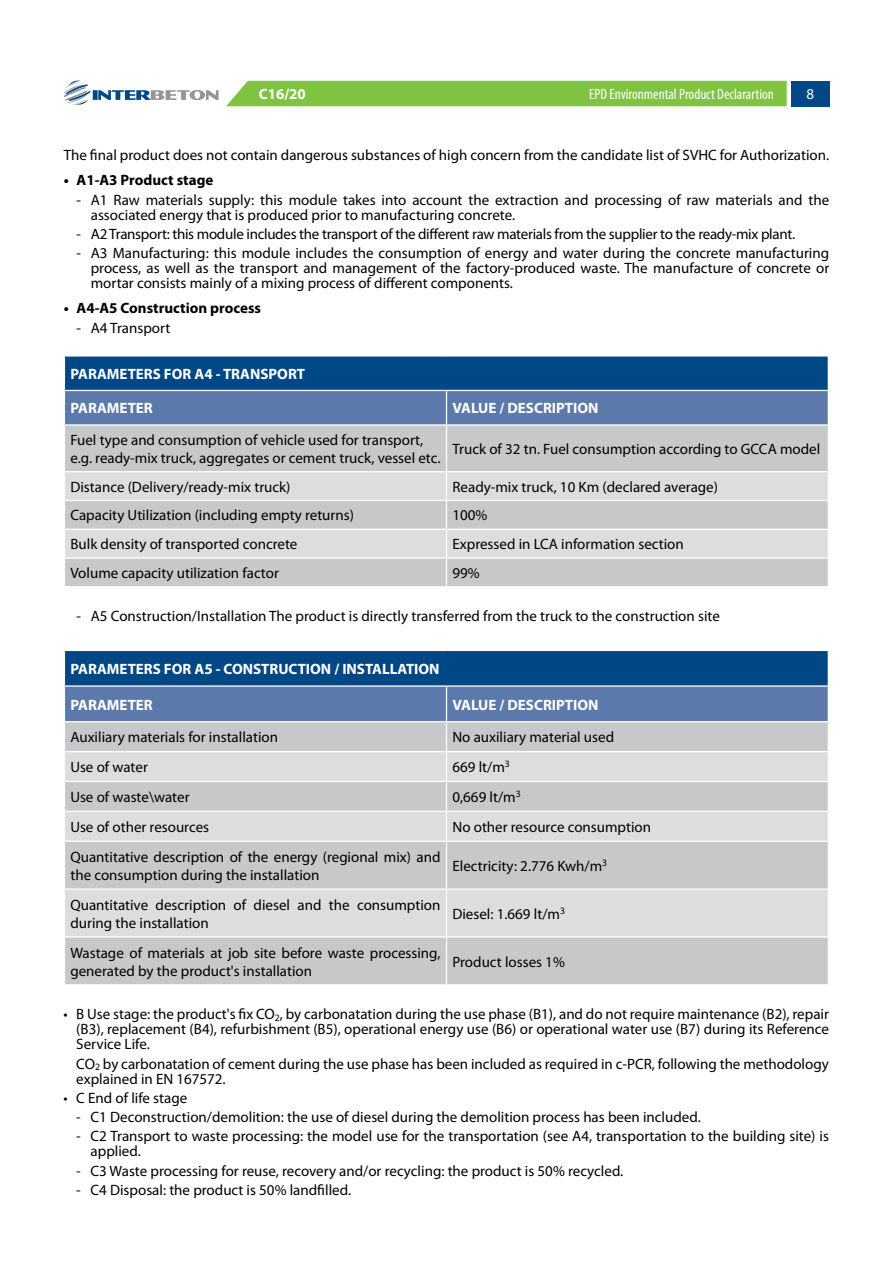
<style>
.page{position:relative;width:893px;height:1263px;background:#fff}
.page>*{position:absolute;margin:0;border:0;box-sizing:border-box;transform-origin:0 0}
.t1{font:15px/15px "Myriad Pro";color:#000}
.t2{font:700 15px "Myriad Pro";color:#fff}
.t3{font:15px "Myriad Pro";letter-spacing:-.02em;color:#000}
.t4{font:700 15px "Myriad Pro";color:#000}
.t5{font:condensed 15px "Myriad Pro";color:#fff}
.t6{font:15px "Myriad Pro";color:#fff}
</style>
<div class="page">
<div style="left:226px;top:81px;width:561px;height:25px;background:#80c342"></div>
<div style="left:791px;top:81px;width:38px;height:25px;background:#004785"></div>
<svg style="left:64px;top:80px;width:155px;height:25px"></svg>
<div style="left:64px;top:356px;width:764px;height:34px;background:#004785"></div>
<div style="left:65px;top:391px;width:763px;height:33px;background:#5c79ab"></div>
<div style="left:65px;top:426px;width:763px;height:160px;background:#c7c8ca"></div>
<svg style="left:65px;top:472px;width:763px;height:85px;background:#d5d6d7"></svg>
<hr style="left:64px;top:500px;width:382px;height:1px;background:#fff">
<hr style="left:446px;top:500px;width:383px;height:1px;background:#fff">
<hr style="left:64px;top:529px;width:382px;height:1px;background:#fff">
<hr style="left:446px;top:529px;width:383px;height:1px;background:#fff">
<hr style="left:64px;top:557px;width:382px;height:2px;background:#fff">
<hr style="left:446px;top:557px;width:383px;height:2px;background:#fff">
<svg style="left:446px;top:472px;width:1px;height:114px"></svg>
<hr style="left:64px;top:355px;width:382px;height:2px;background:#fff">
<hr style="left:64px;top:357px;width:1px;height:33px;background:#fff">
<hr style="left:446px;top:355px;width:383px;height:2px;background:#fff">
<hr style="left:64px;top:471px;width:382px;height:1px;background:#fff">
<hr style="left:446px;top:391px;width:1px;height:33px;background:#fff">
<hr style="left:446px;top:426px;width:1px;height:45px;background:#fff">
<hr style="left:446px;top:471px;width:383px;height:1px;background:#fff">
<div style="left:64px;top:650px;width:764px;height:36px;background:#004785"></div>
<div style="left:65px;top:938px;width:763px;height:46px;background:#c7c8ca"></div>
<svg style="left:65px;top:842px;width:763px;height:94px;background:#d1d2d4"></svg>
<hr style="left:64px;top:650px;width:382px;height:1px;background:#fff">
<hr style="left:64px;top:651px;width:1px;height:34px;background:#fff">
<hr style="left:446px;top:650px;width:383px;height:1px;background:#fff">
<hr style="left:64px;top:685px;width:382px;height:2px;background:#fff">
<hr style="left:446px;top:685px;width:383px;height:2px;background:#fff">
<hr style="left:446px;top:842px;width:1px;height:46px;background:#fff">
<hr style="left:446px;top:938px;width:1px;height:46px;background:#fff">
<svg style="left:64px;top:686px;width:765px;height:154px;background:#b9c0cc"></svg>
<hr style="left:64px;top:888px;width:382px;height:2px;background:#fff">
<hr style="left:446px;top:888px;width:383px;height:2px;background:#fff">
<hr style="left:446px;top:890px;width:1px;height:46px;background:#fff">
<p class="t2" style="left:259px;top:84px;width:49px">C16/20</p>
<p class="t5" style="left:589px;top:85px;width:186px">EPD Environmental Product Declarartion</p>
<p class="t6" style="left:806px;top:85px;width:9px">8</p>
<p class="t1" style="left:64px;top:147px;width:767px">The final product does not contain dangerous substances of high concern from the candidate list of SVHC for Authorization.</p>
<p class="t4" style="left:64px;top:170px;width:151px">• A1-A3 Product stage</p>
<p class="t1" style="left:91px;top:192px;width:740px;text-indent:-14px">- A1 Raw materials supply: this module takes into account the extraction and processing of raw materials and the associated energy that is produced prior to manufacturing concrete.</p>
<p class="t3" style="left:77px;top:225px;width:720px">- A2 Transport: this module includes the transport of the different raw materials from the supplier to the ready-mix plant.</p>
<p class="t1" style="left:91px;top:245px;width:740px;text-align:justify;text-indent:-14px">- A3 Manufacturing: this module includes the consumption of energy and water during the concrete manufacturing process, as well as the transport and management of the factory-produced waste. The manufacture of concrete or mortar consists mainly of a mixing process of different components.</p>
<p class="t4" style="left:64px;top:298px;width:199px">• A4-A5 Construction process</p>
<p class="t1" style="left:77px;top:320px;width:95px">- A4 Transport</p>
<p class="t2" style="left:70px;top:364px;width:236px">PARAMETERS FOR Α4 - TRANSPORT</p>
<p class="t2" style="left:70px;top:398px;width:84px">PARAMETER</p>
<p class="t2" style="left:452px;top:398px;width:147px">VALUE / DESCRIPTION</p>
<p class="t1" style="left:70px;top:431px;width:372px;line-height:18px">Fuel type and consumption of vehicle used for transport, e.g. ready-mix truck, aggregates or cement truck, vessel etc.</p>
<p class="t1" style="left:452px;top:441px;width:369px">Truck of 32 tn. Fuel consumption according to GCCA model</p>
<p class="t1" style="left:70px;top:479px;width:222px">Distance (Delivery/ready-mix truck)</p>
<p class="t1" style="left:452px;top:479px;width:267px">Ready-mix truck, 10 Km (declared average)</p>
<p class="t1" style="left:70px;top:508px;width:285px">Capacity Utilization (including empty returns)</p>
<p class="t1" style="left:452px;top:508px;width:36px">100%</p>
<p class="t1" style="left:70px;top:536px;width:228px">Bulk density of transported concrete</p>
<p class="t1" style="left:452px;top:536px;width:233px">Expressed in LCA information section</p>
<p class="t1" style="left:70px;top:565px;width:210px">Volume capacity utilization factor</p>
<p class="t1" style="left:452px;top:565px;width:29px">99%</p>
<p class="t1" style="left:77px;top:608px;width:645px">- A5 Construction/Installation The product is directly transferred from the truck to the construction site</p>
<p class="t2" style="left:70px;top:659px;width:371px">PARAMETERS FOR Α5 - CONSTRUCTION / INSTALLATION</p>
<p class="t2" style="left:70px;top:695px;width:84px">PARAMETER</p>
<p class="t2" style="left:452px;top:695px;width:147px">VALUE / DESCRIPTION</p>
<p class="t1" style="left:70px;top:729px;width:209px">Auxiliary materials for installation</p>
<p class="t1" style="left:452px;top:729px;width:163px">Νο auxiliary material used</p>
<p class="t1" style="left:70px;top:759px;width:79px">Use of water</p>
<p class="t1" style="left:452px;top:759px;width:59px">669 lt/m<sup>3</sup></p>
<p class="t1" style="left:70px;top:789px;width:121px">Use of waste\water</p>
<p class="t1" style="left:452px;top:789px;width:70px">0,669 lt/m<sup>3</sup></p>
<p class="t1" style="left:70px;top:819px;width:140px">Use of other resources</p>
<p class="t1" style="left:452px;top:819px;width:200px">No other resource consumption</p>
<p class="t1" style="left:70px;top:847px;width:372px;line-height:18px">Quantitative description of the energy (regional mix) and the consumption during the installation</p>
<p class="t1" style="left:452px;top:858px;width:156px">Electricity: 2.776 Kwh/m<sup>3</sup></p>
<p class="t1" style="left:70px;top:895px;width:372px;line-height:18px">Quantitative description of diesel and the consumption during the installation</p>
<p class="t1" style="left:452px;top:906px;width:114px">Diesel: 1.669 lt/m<sup>3</sup></p>
<p class="t1" style="left:70px;top:943px;width:372px;line-height:18px">Wastage of materials at job site before waste processing, generated by the product's installation</p>
<p class="t1" style="left:452px;top:954px;width:114px">Product losses 1%</p>
<p class="t1" style="left:76px;top:1007px;width:754px;text-align:justify;text-indent:-13px">• B Use stage: the product's fix CO<sub>2</sub>, by carbonatation during the use phase (B1), and do not require maintenance (B2), repair (B3), replacement (B4), refurbishment (B5), operational energy use (B6) or operational water use (B7) during its Reference Service Life.</p>
<p class="t1" style="left:76px;top:1056px;width:754px">CO<sub>2</sub> by carbonatation of cement during the use phase has been included as required in c-PCR, following the methodology explained in EN 167572.</p>
<p class="t1" style="left:64px;top:1090px;width:125px">• C End of life stage</p>
<p class="t1" style="left:76px;top:1109px;width:626px">- C1 Deconstruction/demolition: the use of diesel during the demolition process has been included.</p>
<p class="t1" style="left:91px;top:1129px;width:740px;text-indent:-14px">- C2 Transport to waste processing: the model use for the transportation (see A4, transportation to the building site) is applied.</p>
<p class="t1" style="left:76px;top:1163px;width:549px">- C3 Waste processing for reuse, recovery and/or recycling: the product is 50% recycled.</p>
<p class="t1" style="left:76px;top:1182px;width:276px">- C4 Disposal: the product is 50% landfilled.</p>
</div>
